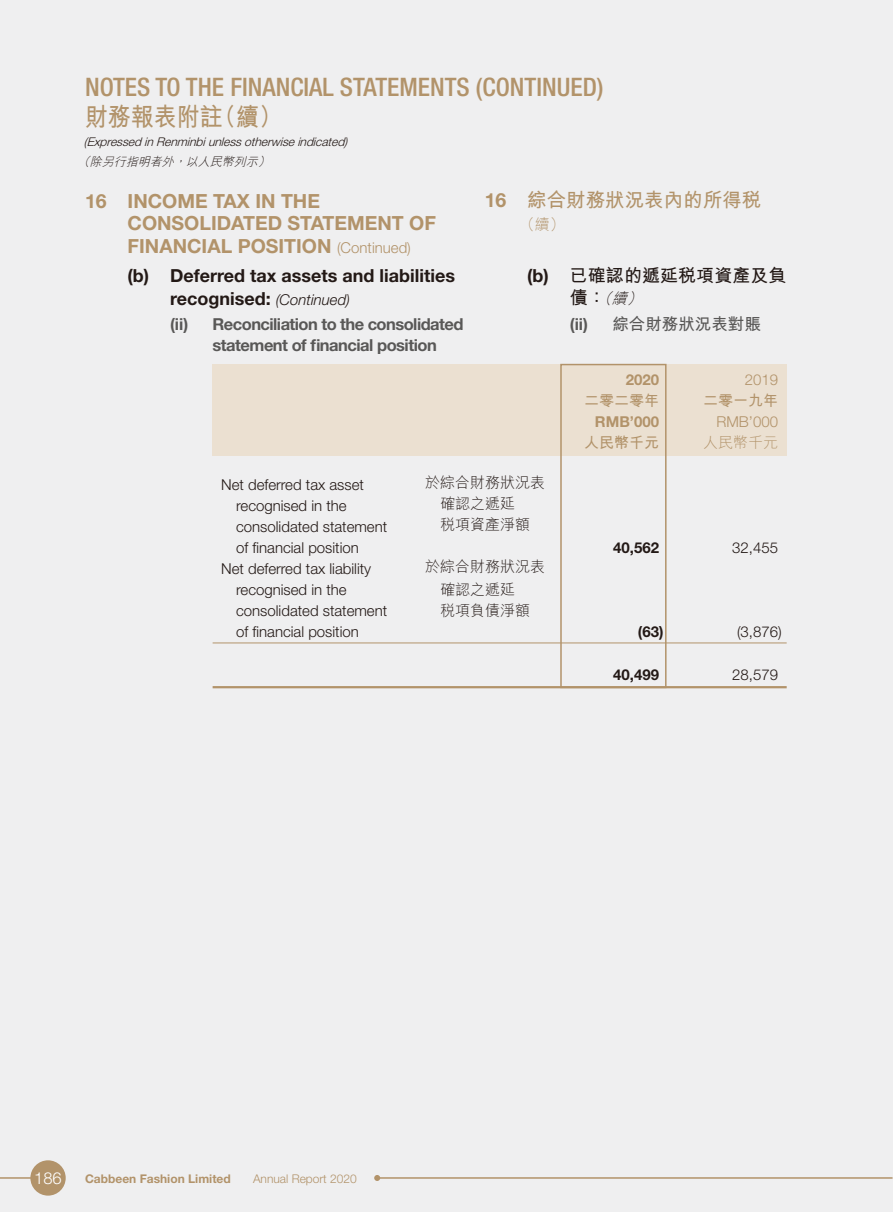
<style>
.page{position:relative;width:893px;height:1212px;background:#fff}
.page>*{position:absolute;margin:0;border:0;box-sizing:border-box;transform-origin:0 0}
.t1{font:500 condensed 25.5px "Helvetica Neue LT Std";color:#b2936a}
.t2{font:700 25.5px "M Hei HK";color:#b2936a;scale:.9 1}
.t3{font:700 19.5px/22.5px "Helvetica Neue LT Std";color:#b2936a}
.t4{font:700 19.5px "M Hei HK";color:#b2936a}
.t5{font:700 18px/22.5px "Helvetica Neue LT Std";color:#231916}
.t6{font:700 18px "M Hei HK";letter-spacing:.005em;color:#231916}
.t7{font:700 16.5px/21px "Helvetica Neue LT Std";letter-spacing:-.035em;color:#595857}
.t8{font:700 16.5px "M Hei HK";color:#595857}
.t9{font:300 16.5px "Helvetica Neue LT Std";color:#fff}
.t10{font:300 15px "Helvetica Neue LT Std";color:#231916}
.t11{font:300 15px "M Hei HK";color:#231916}
.t12{font:700 15px "Helvetica Neue LT Std";color:#231916}
.t13{font:700 15px "M Hei HK";color:#b2936a}
.t14{font:700 15px "Helvetica Neue LT Std";color:#b2936a}
.t15{font:300 15px "Helvetica Neue LT Std";color:#b2936a}
.t16{font:300 15px "M Hei HK";color:#b2936a}
.t17{font:italic 300 15px "M Hei HK";color:#231916}
.t18{font:italic 300 12px "Helvetica Neue LT Std";color:#231916}
.t19{font:700 12px "Helvetica Neue LT Std";color:#b2936a}
.t20{font:300 12px "Helvetica Neue LT Std";color:#b2936a}
.t21{font:italic 300 12px "M Hei HK";color:#231916}
.s1{font-weight:300;font-size:15px}
.s2{font-weight:300;font-style:italic;font-size:15px}
.s3{font-family:"Helvetica Neue LT Std"}
.s4{font-weight:700;font-style:normal;font-size:18px}
</style>
<div class="page">
<div style="left:0;top:0;width:892px;height:1212px;background:#efeff0"></div>
<hr style="left:0;top:1177px;width:38px;height:2px;background:#b2936a">
<div style="left:30px;top:1160px;width:36px;height:35px;background:#b2936a;border-radius:50%"></div>
<hr style="left:377px;top:1177px;width:515px;height:2px;background:#b2936a">
<svg style="left:374px;top:1175px;width:6px;height:6px"></svg>
<div style="left:213px;top:364px;width:574px;height:91px;background:#ebe0d1"></div>
<hr style="left:213px;top:642px;width:574px;height:1px;background:#b2936a">
<hr style="left:213px;top:686px;width:574px;height:2px;background:#b2936a">
<div style="left:560px;top:364px;width:106px;height:324px;border:2px solid #b2936a"></div>
<h1 class="t1" style="left:85px;top:71px;width:520px">NOTES TO THE FINANCIAL STATEMENTS (CONTINUED)</h1>
<h1 class="t2" style="left:85px;top:98px;width:220px">財務報表附註（續）</h1>
<p class="t18" style="left:84px;top:135px;width:266px">(ExpressedinRenminbiunlessotherwiseindicated)</p>
<p class="t21" style="left:78px;top:155px;width:197px">（除另行指明者外，以人民幣列示）</p>
<h2 class="t3" style="left:128px;top:189px;width:310px;text-indent:-43px">16 Income tax in the consolidated statement of financial position <span class="s1">(Continued)</span></h2>
<p class="t5" style="left:170px;top:264px;width:286px;text-indent:-43px">(b) Deferred tax assets and liabilities recognised: <span class="s2">(Continued)</span></p>
<p class="t7" style="left:213px;top:314px;width:252px;text-indent:-43px">(ii) Reconciliation to the consolidated statement of financial position</p>
<h2 class="t4" style="left:485px;top:186px;width:278px"><span class="s3">16</span> 綜合財務狀況表內的所得稅</h2>
<p class="t16" style="left:520px;top:217px;width:46px">（續）</p>
<p class="t6" style="left:527px;top:262px;width:261px"><span class="s3">(b)</span> 已確認的遞延稅項資產及負</p>
<p class="t17" style="left:570px;top:291px;width:78px"><span class="s4">債：</span>（續）</p>
<p class="t7" style="left:570px;top:313px;width:20px">(ii)</p>
<p class="t8" style="left:612px;top:312px;width:150px">綜合財務狀況表對賬</p>
<p class="t14" style="left:626px;top:370px;width:35px">2020</p>
<p class="t15" style="left:745px;top:370px;width:35px">2019</p>
<p class="t13" style="left:584px;top:389px;width:76px">二零二零年</p>
<p class="t13" style="left:703px;top:389px;width:77px">二零一九年</p>
<p class="t14" style="left:595px;top:412px;width:66px">RM B’000</p>
<p class="t15" style="left:716px;top:412px;width:63px">RMB’000</p>
<p class="t13" style="left:584px;top:431px;width:76px">人民幣千元</p>
<p class="t16" style="left:703px;top:435px;width:77px">人民幣千元</p>
<p class="t10" style="left:221px;top:475px;width:144px">Net deferred tax asset</p>
<p class="t11" style="left:425px;top:475px;width:121px">於綜合財務狀況表</p>
<p class="t10" style="left:236px;top:496px;width:112px">recognised in the</p>
<p class="t11" style="left:440px;top:496px;width:76px">確認之遞延</p>
<p class="t10" style="left:236px;top:517px;width:153px">consolidated statement</p>
<p class="t11" style="left:440px;top:517px;width:91px">稅項資產淨額</p>
<p class="t10" style="left:236px;top:538px;width:124px">of financial position</p>
<p class="t12" style="left:613px;top:538px;width:47px">40,562</p>
<p class="t10" style="left:732px;top:538px;width:47px">32,455</p>
<p class="t10" style="left:221px;top:559px;width:152px">Net deferred tax liability</p>
<p class="t11" style="left:425px;top:559px;width:121px">於綜合財務狀況表</p>
<p class="t10" style="left:236px;top:580px;width:112px">recognised in the</p>
<p class="t11" style="left:440px;top:582px;width:76px">確認之遞延</p>
<p class="t10" style="left:236px;top:601px;width:153px">consolidated statement</p>
<p class="t11" style="left:440px;top:603px;width:91px">稅項負債淨額</p>
<p class="t10" style="left:236px;top:622px;width:124px">of financial position</p>
<p class="t12" style="left:638px;top:622px;width:27px">(63)</p>
<p class="t10" style="left:737px;top:622px;width:46px">(3,876)</p>
<p class="t12" style="left:613px;top:666px;width:47px">40,499</p>
<p class="t10" style="left:732px;top:666px;width:47px">28,579</p>
<p class="t9" style="left:34px;top:1168px;width:29px">186</p>
<p class="t19" style="left:85px;top:1171px;width:147px">Cabbeen Fashion Limited</p>
<p class="t20" style="left:253px;top:1171px;width:105px">Annual Report 2020</p>
</div>
